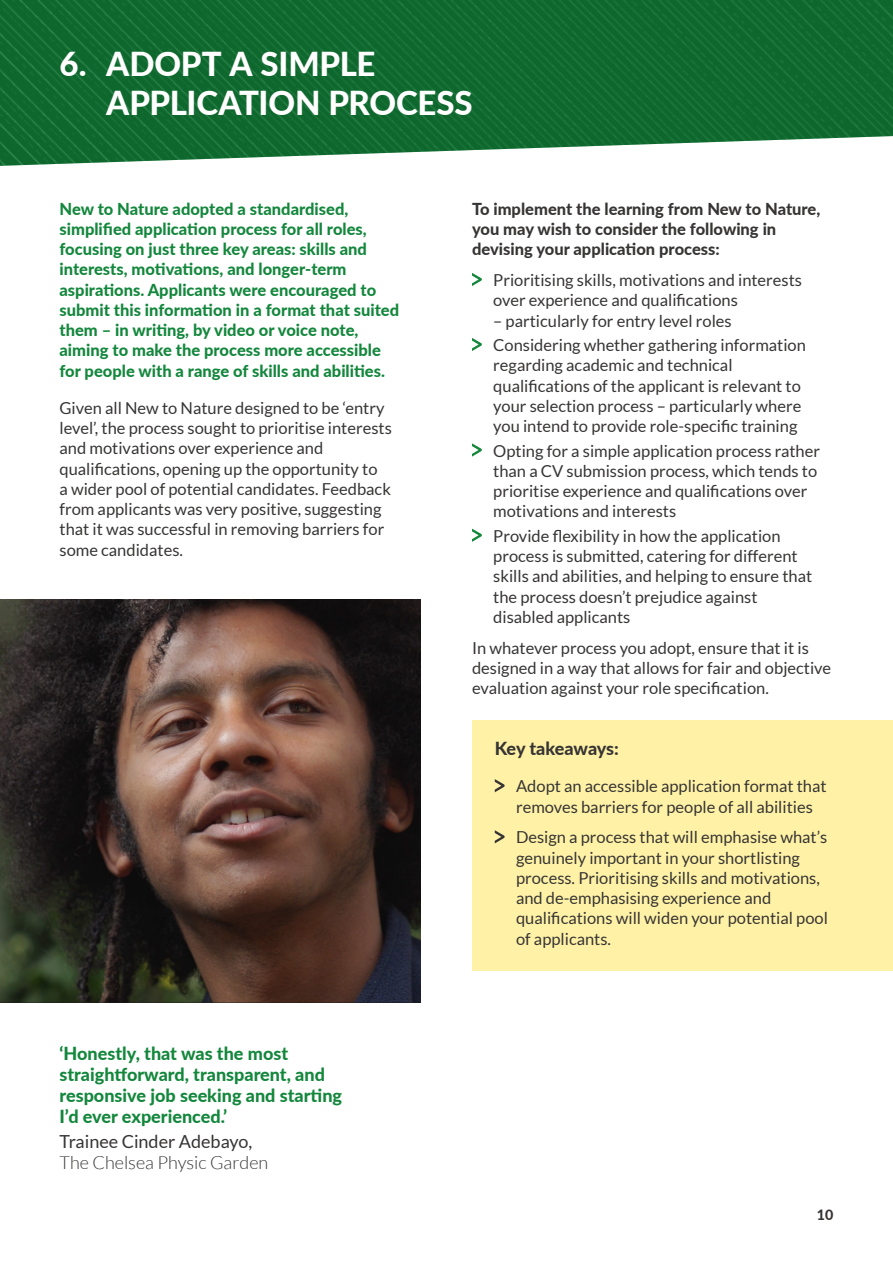
<style>
.page{position:relative;width:893px;height:1263px;background:#fff}
.page>*{position:absolute;margin:0;border:0;box-sizing:border-box;transform-origin:0 0}
.t1{font:800 33px/39px "Lato";letter-spacing:-.005em;color:#fff}
.t2{font:800 18px/21px "Lato";color:#13873c}
.t3{font:300 18px/21px "Lato";color:#373534}
.t4{font:800 18px "Lato";letter-spacing:-.01em;color:#373534}
.t5{font:16.5px/20.2px "Lato";color:#373534}
.t6{font:800 16.5px/20.2px "Lato";color:#13873c}
.t7{font:800 16.5px/20.2px "Lato";color:#373534}
.t8{font:800 14.25px "Lato";color:#373534}
.s1{font-weight:400}
</style>
<div class="page">
<div style="left:472px;top:720px;width:421px;height:250px;background:#fff2a6"></div>
<img style="left:0;top:0;width:893px;height:166px">
<svg style="left:472px;top:273px;width:10px;height:13px"></svg>
<svg style="left:472px;top:338px;width:10px;height:13px"></svg>
<svg style="left:472px;top:443px;width:10px;height:14px"></svg>
<svg style="left:472px;top:529px;width:10px;height:13px"></svg>
<svg style="left:495px;top:779px;width:10px;height:13px"></svg>
<svg style="left:495px;top:830px;width:10px;height:13px"></svg>
<img style="left:0;top:600px;width:421px;height:402px">
<h2 class="t1" style="left:106px;top:43px;width:368px;text-indent:-47px">6. ADOPT A SIMPLE<br>APPLICATION PROCESS</h2>
<p class="t6" style="left:60px;top:198px;width:341px">New to Nature adopted a standardised, simplified application process for all roles, focusing on just three key areas: skills and interests, motivations, and longer-term aspirations. Applicants were encouraged to submit this information in a format that suited them – in writing, by video or voice note, aiming to make the process more accessible for people with a range of skills and abilities.</p>
<p class="t5" style="left:60px;top:398px;width:334px">Given all New to Nature designed to be ‘entry level’, the process sought to prioritise interests and motivations over experience and qualifications, opening up the opportunity to<br>a wider pool of potential candidates. Feedback from applicants was very positive, suggesting that it was successful in removing barriers for some candidates.</p>
<p class="t2" style="left:60px;top:1042px;width:284px">‘Honestly, that was the most straightforward, transparent, and responsive job seeking and starting<br>I’d ever experienced.’</p>
<p class="t3" style="left:60px;top:1131px;width:210px"><span class="s1">Trainee Cinder Adebayo,<br></span>The Chelsea Physic Garden</p>
<p class="t7" style="left:472px;top:198px;width:350px">To implement the learning from New to Nature, you may wish to consider the following in devising your application process:</p>
<p class="t5" style="left:493px;top:270px;width:310px">Prioritising skills, motivations and interests over experience and qualifications</p>
<p class="t5" style="left:493px;top:310px;width:240px">– particularly for entry level roles</p>
<p class="t5" style="left:493px;top:335px;width:314px">Considering whether gathering information regarding academic and technical qualifications of the applicant is relevant to your selection process – particularly where you intend to provide role-specific training</p>
<p class="t5" style="left:493px;top:440px;width:328px">Opting for a simple application process rather than a CV submission process, which tends to prioritise experience and qualifications over motivations and interests</p>
<p class="t5" style="left:493px;top:526px;width:321px">Provide flexibility in how the application process is submitted, catering for different skills and abilities, and helping to ensure that the process doesn’t prejudice against disabled applicants</p>
<p class="t5" style="left:472px;top:637px;width:361px">In whatever process you adopt, ensure that it is designed in a way that allows for fair and objective evaluation against your role specification.</p>
<h3 class="t4" style="left:495px;top:735px;width:126px">Key takeaways:</h3>
<p class="t5" style="left:516px;top:776px;width:312px">Adopt an accessible application format that removes barriers for people of all abilities</p>
<p class="t5" style="left:516px;top:827px;width:313px">Design a process that will emphasise what’s genuinely important in your shortlisting process. Prioritising skills and motivations, and de-emphasising experience and qualifications will widen your potential pool of applicants.</p>
<p class="t8" style="left:817px;top:1205px;width:18px">10</p>
</div>
